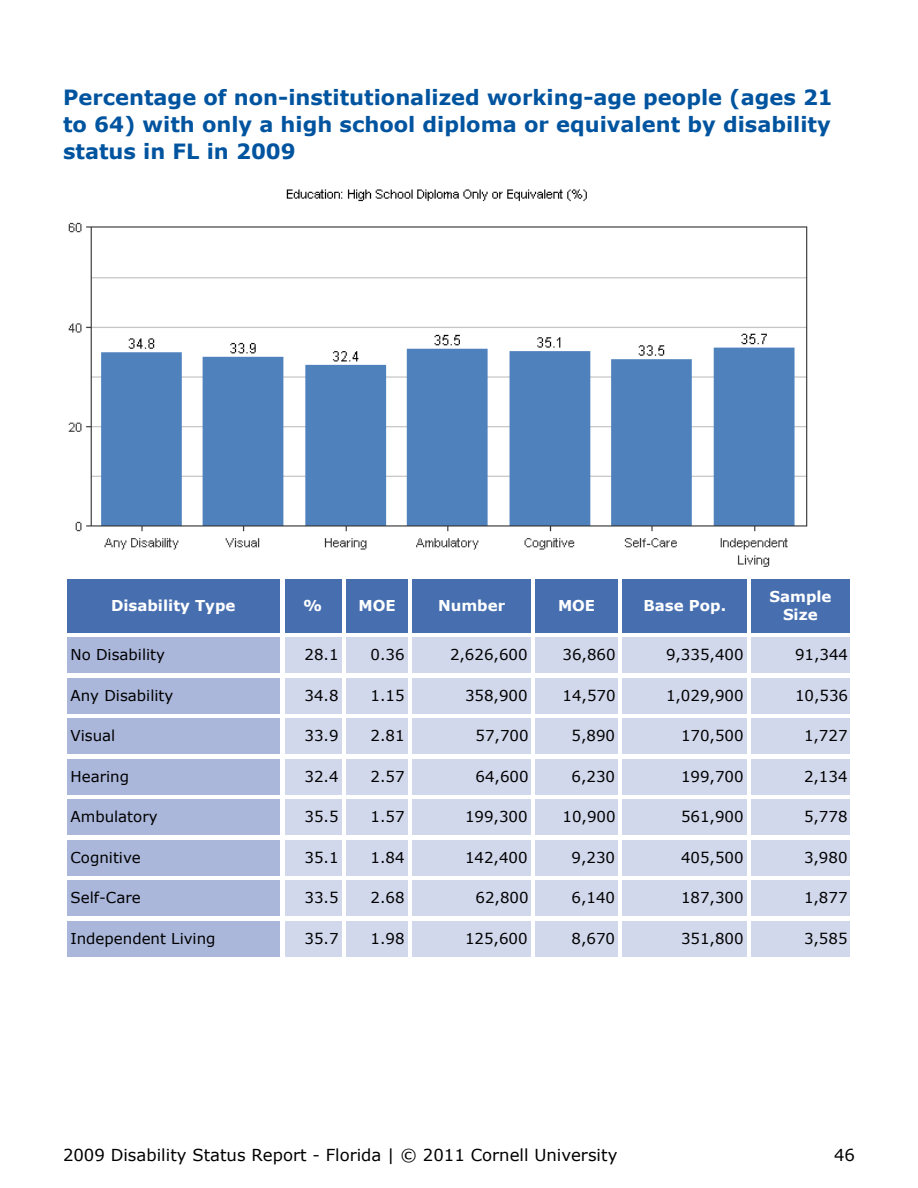
<style>
.page{position:relative;width:918px;height:1188px;background:#fff}
.page>*{position:absolute;margin:0;border:0;box-sizing:border-box;transform-origin:0 0}
.t1{font:700 21px/27px "Verdana";color:#00549f;text-align:justify}
.t2{font:16.5px "Verdana";color:#000}
.t3{font:15px "Verdana";color:#000}
.t4{font:700 15px/18px "Verdana";color:#fff;text-align:center}
</style>
<div class="page">
<img style="left:68px;top:189px;width:740px;height:378px">
<div style="left:68px;top:579px;width:212px;height:54px;background:#476fb0"></div>
<div style="left:285px;top:579px;width:57px;height:54px;background:#476fb0"></div>
<div style="left:346px;top:579px;width:62px;height:54px;background:#476fb0"></div>
<div style="left:412px;top:579px;width:119px;height:54px;background:#476fb0"></div>
<div style="left:536px;top:579px;width:82px;height:54px;background:#476fb0"></div>
<div style="left:622px;top:579px;width:125px;height:54px;background:#476fb0"></div>
<div style="left:752px;top:579px;width:98px;height:54px;background:#476fb0"></div>
<div style="left:68px;top:638px;width:212px;height:36px;background:#aab7db"></div>
<div style="left:285px;top:638px;width:57px;height:36px;background:#d2d8ec"></div>
<div style="left:346px;top:638px;width:62px;height:36px;background:#d2d8ec"></div>
<div style="left:412px;top:638px;width:119px;height:36px;background:#d2d8ec"></div>
<div style="left:536px;top:638px;width:82px;height:36px;background:#d2d8ec"></div>
<div style="left:622px;top:638px;width:125px;height:36px;background:#d2d8ec"></div>
<div style="left:752px;top:638px;width:98px;height:36px;background:#d2d8ec"></div>
<div style="left:68px;top:678px;width:212px;height:36px;background:#aab7db"></div>
<div style="left:285px;top:678px;width:57px;height:36px;background:#d2d8ec"></div>
<div style="left:346px;top:678px;width:62px;height:36px;background:#d2d8ec"></div>
<div style="left:412px;top:678px;width:119px;height:36px;background:#d2d8ec"></div>
<div style="left:536px;top:678px;width:82px;height:36px;background:#d2d8ec"></div>
<div style="left:622px;top:678px;width:125px;height:36px;background:#d2d8ec"></div>
<div style="left:752px;top:678px;width:98px;height:36px;background:#d2d8ec"></div>
<div style="left:68px;top:718px;width:212px;height:36px;background:#aab7db"></div>
<div style="left:285px;top:718px;width:57px;height:36px;background:#d2d8ec"></div>
<div style="left:346px;top:718px;width:62px;height:36px;background:#d2d8ec"></div>
<div style="left:412px;top:718px;width:119px;height:36px;background:#d2d8ec"></div>
<div style="left:536px;top:718px;width:82px;height:36px;background:#d2d8ec"></div>
<div style="left:622px;top:718px;width:125px;height:36px;background:#d2d8ec"></div>
<div style="left:752px;top:718px;width:98px;height:36px;background:#d2d8ec"></div>
<div style="left:68px;top:759px;width:212px;height:36px;background:#aab7db"></div>
<div style="left:285px;top:759px;width:57px;height:36px;background:#d2d8ec"></div>
<div style="left:346px;top:759px;width:62px;height:36px;background:#d2d8ec"></div>
<div style="left:412px;top:759px;width:119px;height:36px;background:#d2d8ec"></div>
<div style="left:536px;top:759px;width:82px;height:36px;background:#d2d8ec"></div>
<div style="left:622px;top:759px;width:125px;height:36px;background:#d2d8ec"></div>
<div style="left:752px;top:759px;width:98px;height:36px;background:#d2d8ec"></div>
<div style="left:68px;top:800px;width:212px;height:36px;background:#aab7db"></div>
<div style="left:285px;top:800px;width:57px;height:36px;background:#d2d8ec"></div>
<div style="left:346px;top:800px;width:62px;height:36px;background:#d2d8ec"></div>
<div style="left:412px;top:800px;width:119px;height:36px;background:#d2d8ec"></div>
<div style="left:536px;top:800px;width:82px;height:36px;background:#d2d8ec"></div>
<div style="left:622px;top:800px;width:125px;height:36px;background:#d2d8ec"></div>
<div style="left:752px;top:800px;width:98px;height:36px;background:#d2d8ec"></div>
<div style="left:68px;top:840px;width:212px;height:36px;background:#aab7db"></div>
<div style="left:285px;top:840px;width:57px;height:36px;background:#d2d8ec"></div>
<div style="left:346px;top:840px;width:62px;height:36px;background:#d2d8ec"></div>
<div style="left:412px;top:840px;width:119px;height:36px;background:#d2d8ec"></div>
<div style="left:536px;top:840px;width:82px;height:36px;background:#d2d8ec"></div>
<div style="left:622px;top:840px;width:125px;height:36px;background:#d2d8ec"></div>
<div style="left:752px;top:840px;width:98px;height:36px;background:#d2d8ec"></div>
<div style="left:68px;top:880px;width:212px;height:36px;background:#aab7db"></div>
<div style="left:285px;top:880px;width:57px;height:36px;background:#d2d8ec"></div>
<div style="left:346px;top:880px;width:62px;height:36px;background:#d2d8ec"></div>
<div style="left:412px;top:880px;width:119px;height:36px;background:#d2d8ec"></div>
<div style="left:536px;top:880px;width:82px;height:36px;background:#d2d8ec"></div>
<div style="left:622px;top:880px;width:125px;height:36px;background:#d2d8ec"></div>
<div style="left:752px;top:880px;width:98px;height:36px;background:#d2d8ec"></div>
<div style="left:68px;top:921px;width:212px;height:36px;background:#aab7db"></div>
<div style="left:285px;top:921px;width:57px;height:36px;background:#d2d8ec"></div>
<div style="left:346px;top:921px;width:62px;height:36px;background:#d2d8ec"></div>
<div style="left:412px;top:921px;width:119px;height:36px;background:#d2d8ec"></div>
<div style="left:536px;top:921px;width:82px;height:36px;background:#d2d8ec"></div>
<div style="left:622px;top:921px;width:125px;height:36px;background:#d2d8ec"></div>
<div style="left:752px;top:921px;width:98px;height:36px;background:#d2d8ec"></div>
<h1 class="t1" style="left:63px;top:86px;width:771px">Percentage of non-institutionalized working-age people (ages 21 to 64) with only a high school diploma or equivalent by disability status in FL in 2009</h1>
<p class="t4" style="left:111px;top:597px;width:126px">Disability Type</p>
<p class="t4" style="left:303px;top:597px;width:21px">%</p>
<p class="t4" style="left:358px;top:597px;width:39px">MOE</p>
<p class="t4" style="left:438px;top:597px;width:69px">Number</p>
<p class="t4" style="left:558px;top:597px;width:39px">MOE</p>
<p class="t4" style="left:644px;top:597px;width:84px">Base Pop.</p>
<p class="t4" style="left:770px;top:588px;width:64px">Sample<br>Size</p>
<p class="t3" style="left:70px;top:649px;width:96px">No Disability</p>
<p class="t3" style="left:304px;top:649px;width:36px">28.1</p>
<p class="t3" style="left:370px;top:649px;width:36px">0.36</p>
<p class="t3" style="left:450px;top:649px;width:79px">2,626,600</p>
<p class="t3" style="left:562px;top:649px;width:55px">36,860</p>
<p class="t3" style="left:666px;top:649px;width:79px">9,335,400</p>
<p class="t3" style="left:795px;top:649px;width:55px">91,344</p>
<p class="t3" style="left:70px;top:689px;width:104px">Any Disability</p>
<p class="t3" style="left:304px;top:689px;width:36px">34.8</p>
<p class="t3" style="left:370px;top:689px;width:36px">1.15</p>
<p class="t3" style="left:465px;top:689px;width:64px">358,900</p>
<p class="t3" style="left:562px;top:689px;width:55px">14,570</p>
<p class="t3" style="left:666px;top:689px;width:79px">1,029,900</p>
<p class="t3" style="left:795px;top:689px;width:55px">10,536</p>
<p class="t3" style="left:70px;top:730px;width:46px">Visual</p>
<p class="t3" style="left:304px;top:730px;width:36px">33.9</p>
<p class="t3" style="left:370px;top:730px;width:36px">2.81</p>
<p class="t3" style="left:476px;top:730px;width:55px">57,700</p>
<p class="t3" style="left:572px;top:730px;width:45px">5,890</p>
<p class="t3" style="left:681px;top:730px;width:64px">170,500</p>
<p class="t3" style="left:804px;top:730px;width:45px">1,727</p>
<p class="t3" style="left:70px;top:770px;width:60px">Hearing</p>
<p class="t3" style="left:304px;top:770px;width:36px">32.4</p>
<p class="t3" style="left:370px;top:770px;width:36px">2.57</p>
<p class="t3" style="left:476px;top:770px;width:55px">64,600</p>
<p class="t3" style="left:572px;top:770px;width:45px">6,230</p>
<p class="t3" style="left:681px;top:770px;width:64px">199,700</p>
<p class="t3" style="left:804px;top:770px;width:45px">2,134</p>
<p class="t3" style="left:70px;top:811px;width:89px">Ambulatory</p>
<p class="t3" style="left:304px;top:811px;width:36px">35.5</p>
<p class="t3" style="left:370px;top:811px;width:36px">1.57</p>
<p class="t3" style="left:465px;top:811px;width:64px">199,300</p>
<p class="t3" style="left:562px;top:811px;width:55px">10,900</p>
<p class="t3" style="left:681px;top:811px;width:64px">561,900</p>
<p class="t3" style="left:804px;top:811px;width:45px">5,778</p>
<p class="t3" style="left:70px;top:851px;width:72px">Cognitive</p>
<p class="t3" style="left:304px;top:851px;width:36px">35.1</p>
<p class="t3" style="left:370px;top:851px;width:36px">1.84</p>
<p class="t3" style="left:465px;top:851px;width:64px">142,400</p>
<p class="t3" style="left:572px;top:851px;width:45px">9,230</p>
<p class="t3" style="left:681px;top:851px;width:64px">405,500</p>
<p class="t3" style="left:804px;top:851px;width:45px">3,980</p>
<p class="t3" style="left:70px;top:892px;width:72px">Self-Care</p>
<p class="t3" style="left:304px;top:892px;width:36px">33.5</p>
<p class="t3" style="left:370px;top:892px;width:36px">2.68</p>
<p class="t3" style="left:476px;top:892px;width:55px">62,800</p>
<p class="t3" style="left:572px;top:892px;width:45px">6,140</p>
<p class="t3" style="left:681px;top:892px;width:64px">187,300</p>
<p class="t3" style="left:804px;top:892px;width:45px">1,877</p>
<p class="t3" style="left:70px;top:932px;width:147px">Independent Living</p>
<p class="t3" style="left:304px;top:932px;width:36px">35.7</p>
<p class="t3" style="left:370px;top:932px;width:36px">1.98</p>
<p class="t3" style="left:465px;top:932px;width:64px">125,600</p>
<p class="t3" style="left:572px;top:932px;width:45px">8,670</p>
<p class="t3" style="left:681px;top:932px;width:64px">351,800</p>
<p class="t3" style="left:804px;top:932px;width:45px">3,585</p>
<p class="t2" style="left:63px;top:1148px;width:556px">2009 Disability Status Report - Florida | © 2011 Cornell University</p>
<p class="t2" style="left:834px;top:1148px;width:22px">46</p>
</div>
